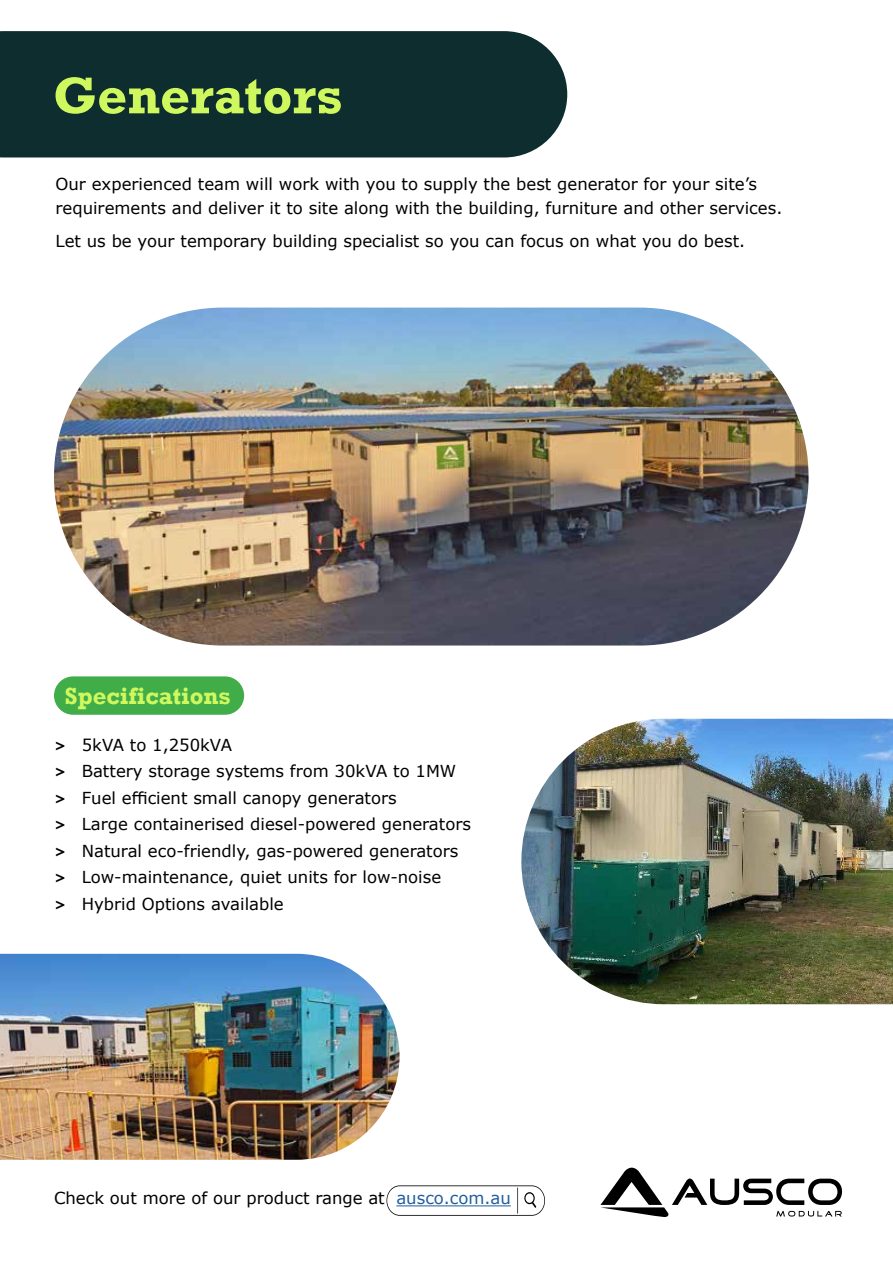
<style>
.page{position:relative;width:893px;height:1263px;background:#fff}
.page>*{position:absolute;margin:0;border:0;box-sizing:border-box;transform-origin:0 0}
.t1{font:700 52.5px "Rockwell";color:#cff85e}
.t2{font:700 24px "Rockwell";color:#cff85e}
.t3{font:16.5px/26.5px "Verdana";color:#000}
.s1{font-family:"Avenir";font-weight:800}
.s2{color:#215e9e}
</style>
<div class="page">
<div style="left:0;top:31px;width:567px;height:126px;background:#0d2d2f"></div>
<div style="left:54px;top:676px;width:190px;height:39px;background:#41ad49;border-radius:19px"></div>
<img style="left:54px;top:308px;width:755px;height:337px;border-radius:169px">
<img style="left:521px;top:719px;width:372px;height:285px">
<img style="left:0;top:954px;width:399px;height:206px">
<svg style="left:600px;top:1167px;width:242px;height:50px"></svg>
<svg style="left:386px;top:1185px;width:159px;height:31px"></svg>
<h1 class="t1" style="left:53px;top:64px;width:291px">Generators</h1>
<p class="t3" style="left:56px;top:171px;width:728px;line-height:24px">Our experienced team will work with you to supply the best generator for your site’s requirements and deliver it to site along with the building, furniture and other services.</p>
<p class="t3" style="left:56px;top:227px;width:691px">Let us be your temporary building specialist so you can focus on what you do best.</p>
<h2 class="t2" style="left:65px;top:681px;width:167px">Specifications</h2>
<p class="t3" style="left:55px;top:731px;width:418px"><span class="s1">&gt;</span> 5kVA to 1,250kVA<br><span class="s1">&gt;</span> Battery storage systems from 30kVA to 1MW <span class="s1">&gt;</span> Fuel efficient small canopy generators<br><span class="s1">&gt;</span> Large containerised diesel-powered generators <span class="s1">&gt;</span> Natural eco-friendly, gas-powered generators <span class="s1">&gt;</span> Low-maintenance, quiet units for low-noise<br><span class="s1">&gt;</span> Hybrid Options available</p>
<p class="t3" style="left:54px;top:1185px;width:458px">Check out more of our product range at <span class="s2">ausco.com.au</span></p>
</div>
